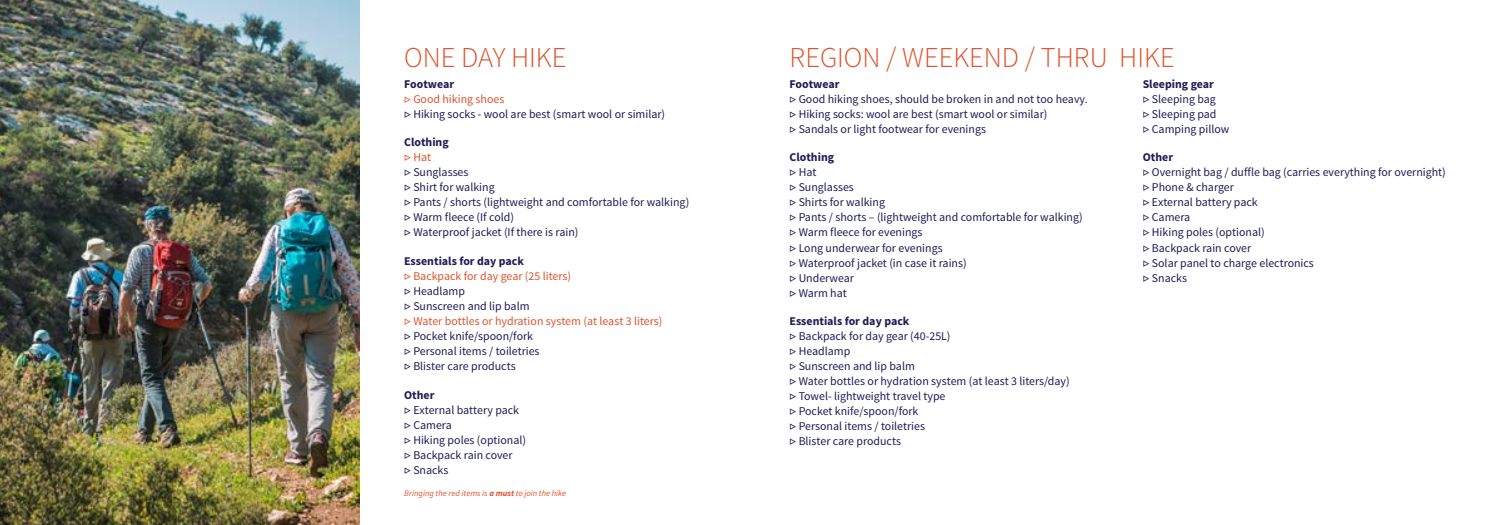
<style>
.page{position:relative;width:1489px;height:525px;background:#fff}
.page>*{position:absolute;margin:0;border:0;box-sizing:border-box;transform-origin:0 0}
.t1{font:300 28.75px "Source Sans Pro";color:#e0522d}
.t2{font:11.88px/15px "Source Sans Pro";color:#201b57}
.t3{font:11.88px "Source Sans Pro";color:#df532b}
.t4{font:700 11.88px "Source Sans Pro";color:#201b57}
.t5{font:italic 8.5px "Source Sans Pro";color:#df532b}
.s1{font-weight:700}
</style>
<div class="page">
<img style="left:0;top:0;width:359px;height:524px">
<h1 class="t1" style="left:404px;top:40px;width:164px">ONE DAY HIKE</h1>
<p class="t4" style="left:404px;top:76px;width:51px">Footwear</p>
<p class="t3" style="left:404px;top:91px;width:102px">▷ Good hiking shoes</p>
<p class="t2" style="left:404px;top:106px;width:262px">▷ Hiking socks - wool are best (smart wool or similar)</p>
<p class="t4" style="left:404px;top:135px;width:46px">Clothing</p>
<p class="t3" style="left:404px;top:150px;width:28px">▷ Hat</p>
<p class="t2" style="left:404px;top:165px;width:287px">▷ Sunglasses<br>▷ Shirt for walking<br>▷ Pants / shorts (lightweight and comfortable for walking) ▷ Warm fleece (If cold)<br>▷ Waterproof jacket (If there is rain)</p>
<p class="t4" style="left:404px;top:253px;width:121px">Essentials for day pack</p>
<p class="t3" style="left:404px;top:268px;width:168px">▷ Backpack for day gear (25 liters)</p>
<p class="t2" style="left:404px;top:283px;width:127px">▷ Headlamp<br>▷ Sunscreen and lip balm</p>
<p class="t3" style="left:404px;top:313px;width:260px">▷ Water bottles or hydration system (at least 3 liters)</p>
<p class="t2" style="left:404px;top:328px;width:137px">▷ Pocket knife/spoon/fork ▷ Personal items / toiletries ▷ Blister care products</p>
<p class="t4" style="left:404px;top:387px;width:32px">Other</p>
<p class="t2" style="left:404px;top:402px;width:123px">▷ External battery pack ▷ Camera<br>▷ Hiking poles (optional) ▷ Backpack rain cover<br>▷ Snacks</p>
<p class="t5" style="left:404px;top:487px;width:164px">Bringing the red items is <span class="s1">a must</span> to join the hike</p>
<h1 class="t1" style="left:789px;top:40px;width:386px">REGION / WEEKEND / THRU HIKE</h1>
<p class="t4" style="left:1142px;top:76px;width:73px">Sleeping gear</p>
<p class="t2" style="left:1142px;top:92px;width:88px">▷ Sleeping bag<br>▷ Sleeping pad<br>▷ Camping pillow</p>
<p class="t4" style="left:1142px;top:150px;width:32px">Other</p>
<p class="t2" style="left:1142px;top:165px;width:304px">▷ Overnight bag / duffle bag (carries everything for overnight) ▷ Phone &amp; charger<br>▷ External battery pack<br>▷ Camera<br>▷ Hiking poles (optional)<br>▷ Backpack rain cover<br>▷ Solar panel to charge electronics<br>▷ Snacks</p>
<p class="t4" style="left:789px;top:76px;width:51px">Footwear</p>
<p class="t2" style="left:789px;top:92px;width:299px">▷ Good hiking shoes, should be broken in and not too heavy. ▷ Hiking socks: wool are best (smart wool or similar)<br>▷ Sandals or light footwear for evenings</p>
<p class="t4" style="left:789px;top:150px;width:46px">Clothing</p>
<p class="t2" style="left:789px;top:165px;width:295px">▷ Hat<br>▷ Sunglasses<br>▷ Shirts for walking<br>▷ Pants / shorts – (lightweight and comfortable for walking) ▷ Warm fleece for evenings<br>▷ Long underwear for evenings<br>▷ Waterproof jacket (in case it rains)<br>▷ Underwear<br>▷ Warm hat</p>
<p class="t4" style="left:789px;top:313px;width:121px">Essentials for day pack</p>
<p class="t2" style="left:789px;top:328px;width:282px">▷ Backpack for day gear (40-25L)<br>▷ Headlamp<br>▷ Sunscreen and lip balm<br>▷ Water bottles or hydration system (at least 3 liters/day) ▷ Towel- lightweight travel type<br>▷ Pocket knife/spoon/fork<br>▷ Personal items / toiletries<br>▷ Blister care products</p>
</div>
